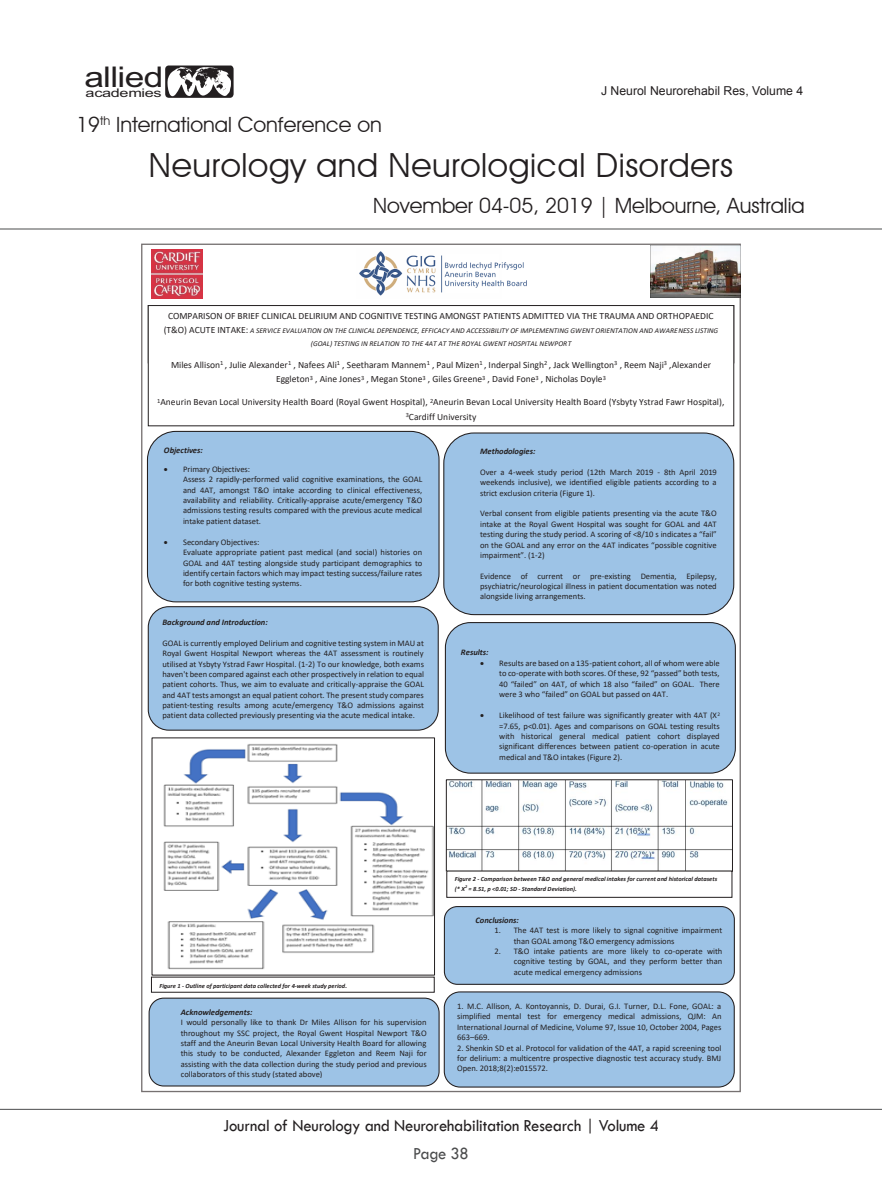
<style>
.page{position:relative;width:882px;height:1197px;background:#fff}
.page>*{position:absolute;margin:0;border:0;box-sizing:border-box;transform-origin:0 0}
.t1{font:33.25px "Avant Garde IT Cby BT";letter-spacing:.02em;color:#231f20}
.t2{font:28.53px "Arial";letter-spacing:-.02em;color:#231f20;scale:1.24 1}
.t3{font:21px "Avant Garde IT Cby BT";color:#231f20}
.t4{font:17.5px "Tw Cen";letter-spacing:-.01em;color:#231f20;scale:.95 1}
.t5{font:17.5px "Tw Cen";letter-spacing:-.02em;color:#4b4c4d;scale:.95 1}
.t6{font:12.25px "Arial";color:#231f20}
.t7{font:11.9px "Arial";letter-spacing:-.02em;color:#231f20;scale:1.36 1}
.t8{font:9.62px/14.5px "Calibri";color:#231f20;text-align:center}
.t9{font:8.58px/10.3px "Calibri";letter-spacing:-.005em;color:#231f20;text-align:justify}
.t10{font:italic 700 8.58px "Calibri";letter-spacing:-.005em;color:#231f20}
.t11{font:italic 7.35px/12.6px "Calibri";letter-spacing:.005em;color:#231f20;text-align:center}
.t12{font:italic 700 6.3px/9.6px "Calibri";letter-spacing:-.005em;color:#231f20}
.s1{font-style:normal;font-size:9.62px}
.s2{font-weight:700;font-style:italic}
</style>
<div class="page">
<svg style="left:165px;top:65px;width:69px;height:33px"></svg>
<hr style="left:0;top:229px;width:882px;height:1px;background:#4b4c4d">
<hr style="left:0;top:1109px;width:882px;height:1px;background:#4b4c4d">
<img style="left:650px;top:246px;width:90px;height:52px">
<img style="left:448px;top:781px;width:283px;height:89px">
<div style="left:446px;top:779px;width:287px;height:93px;border:1px solid #231f20"></div>
<img style="left:359px;top:251px;width:168px;height:45px">
<img style="left:163px;top:744px;width:270px;height:226px">
<div style="left:147px;top:431px;width:293px;height:171px;background:#9dc3e6;border:1px solid #231f20;border-radius:28px"></div>
<div style="left:151px;top:977px;width:284px;height:16px;border:1px solid #231f20"></div>
<div style="left:446px;top:871px;width:286px;height:27px;border:1px solid #231f20"></div>
<img style="left:151px;top:249px;width:51px;height:49px">
<div style="left:148px;top:305px;width:586px;height:121px;border:1px solid #231f20"></div>
<div style="left:443px;top:432px;width:291px;height:183px;background:#9dc3e6;border:1px solid #231f20;border-radius:30px"></div>
<div style="left:148px;top:606px;width:291px;height:125px;background:#9dc3e6;border:1px solid #231f20;border-radius:21px"></div>
<div style="left:445px;top:622px;width:291px;height:152px;background:#9dc3e6;border:1px solid #231f20;border-radius:25px"></div>
<div style="left:444px;top:906px;width:291px;height:79px;background:#9dc3e6;border:1px solid #231f20;border-radius:13px"></div>
<div style="left:444px;top:991px;width:291px;height:97px;background:#9dc3e6;border:1px solid #231f20;border-radius:16px"></div>
<div style="left:149px;top:998px;width:291px;height:89px;background:#9dc3e6;border:1px solid #231f20;border-radius:15px"></div>
<h2 class="t2" style="left:84px;top:58px;width:65px">allied</h2>
<h3 class="t7" style="left:86px;top:85px;width:57px">academies</h3>
<h3 class="t3" style="left:76px;top:112px;width:307px">19<sup>th</sup> International Conference on</h3>
<h3 class="t6" style="left:601px;top:82px;width:204px">J Neurol Neurorehabil Res, Volume 4</h3>
<h1 class="t1" style="left:149px;top:145px;width:586px">Neurology and Neurological Disorders</h1>
<h3 class="t3" style="left:373px;top:193px;width:433px">November 04-05, 2019 | Melbourne, Australia</h3>
<p class="t8" style="left:168px;top:308px;width:547px">COMPARISON OF BRIEF CLINICAL DELIRIUM AND COGNITIVE TESTING AMONGST PATIENTS ADMITTED VIA THE TRAUMA AND ORTHOPAEDIC</p>
<p class="t11" style="left:164px;top:324px;width:556px"><span class="s1">(T&amp;O) ACUTE INTAKE:</span> A SERVICE EVALUATION ON THE CLINICAL DEPENDENCE, EFFICACY AND ACCESSIBILITY OF IMPLEMENTING GWENT ORIENTATION AND AWARENESS LISTING (GOAL) TESTING IN RELATION TO THE 4AT AT THE ROYAL GWENT HOSPITAL NEWPORT</p>
<p class="t8" style="left:171px;top:357px;width:542px">Miles Allison<sup>1</sup> , Julie Alexander<sup>1</sup> , Nafees Ali<sup>1</sup> , Seetharam Mannem<sup>1</sup> , Paul Mizen<sup>1</sup> , Inderpal Singh<sup>2</sup> , Jack Wellington<sup>3</sup> , Reem Naji<sup>3</sup> ,Alexander<br>Eggleton<sup>3</sup> , Aine Jones<sup>3</sup> , Megan Stone<sup>3</sup> , Giles Greene<sup>3</sup> , David Fone<sup>3</sup> , Nicholas Doyle<sup>3</sup></p>
<p class="t8" style="left:157px;top:395px;width:569px"><sup>1</sup>Aneurin Bevan Local University Health Board (Royal Gwent Hospital), <sup>2</sup>Aneurin Bevan Local University Health Board (Ysbyty Ystrad Fawr Hospital),<br><sup>3</sup>Cardiff University</p>
<p class="t10" style="left:480px;top:445px;width:57px">Methodologies:</p>
<p class="t9" style="left:480px;top:467px;width:238px">Over a 4-week study period (12th March 2019 - 8th April 2019 weekends inclusive), we identified eligible patients according to a strict exclusion criteria (Figure 1).</p>
<p class="t9" style="left:480px;top:508px;width:238px">Verbal consent from eligible patients presenting via the acute T&amp;O intake at the Royal Gwent Hospital was sought for GOAL and 4AT testing during the study period. A scoring of &lt;8/10 s indicates a “fail” on the GOAL and any error on the 4AT indicates “possible cognitive impairment”. (1-2)</p>
<p class="t9" style="left:480px;top:571px;width:238px">Evidence of current or pre-existing Dementia, Epilepsy, psychiatric/neurological illness in patient documentation was noted alongside living arrangements.</p>
<p class="t10" style="left:162px;top:616px;width:107px">Background and Introduction:</p>
<p class="t9" style="left:162px;top:638px;width:263px">GOAL is currently employed Delirium and cognitive testing system in MAU at Royal Gwent Hospital Newport whereas the 4AT assessment is routinely utilised at Ysbyty Ystrad Fawr Hospital. (1-2) To our knowledge, both exams haven't been compared against each other prospectively in relation to equal patient cohorts. Thus, we aim to evaluate and critically-appraise the GOAL and 4AT tests amongst an equal patient cohort. The present study compares patient-testing results among acute/emergency T&amp;O admissions against patient data collected previously presenting via the acute medical intake.</p>
<p class="t10" style="left:461px;top:646px;width:29px">Results:</p>
<p class="t10" style="left:164px;top:444px;width:40px">Objectives:</p>
<p class="t9" style="left:183px;top:464px;width:241px;text-align:left;text-indent:-19px">• Primary Objectives:<br>Assess 2 rapidly-performed valid cognitive examinations, the GOAL and 4AT, amongst T&amp;O intake according to clinical effectiveness, availability and reliability. Critically-appraise acute/emergency T&amp;O admissions testing results compared with the previous acute medical intake patient dataset.</p>
<p class="t9" style="left:183px;top:537px;width:241px;text-align:left;text-indent:-19px">• Secondary Objectives:<br>Evaluate appropriate patient past medical (and social) histories on GOAL and 4AT testing alongside study participant demographics to identify certain factors which may impact testing success/failure rates for both cognitive testing systems.</p>
<p class="t9" style="left:499px;top:658px;width:222px;text-indent:-19px">• Results are based on a 135-patient cohort, all of whom were able to co-operate with both scores. Of these, 92 “passed” both tests, 40 “failed” on 4AT, of which 18 also “failed” on GOAL. There were 3 who “failed” on GOAL but passed on 4AT.</p>
<p class="t9" style="left:499px;top:710px;width:222px;text-indent:-19px">• Likelihood of test failure was significantly greater with 4AT (Х<sup>2 </sup>=7.65, p&lt;0.01). Ages and comparisons on GOAL testing results with historical general medical patient cohort displayed significant differences between patient co-operation in acute medical and T&amp;O intakes (Figure 2).</p>
<p class="t12" style="left:159px;top:980px;width:189px">Figure 1 - Outline of participant data collected for 4-week study period.</p>
<p class="t9" style="left:181px;top:1007px;width:247px;text-align:left"><span class="s2">Acknowledgements:<br></span>I would personally like to thank Dr Miles Allison for his supervision throughout my SSC project, the Royal Gwent Hospital Newport T&amp;O staff and the Aneurin Bevan Local University Health Board for allowing this study to be conducted, Alexander Eggleton and Reem Naji for assisting with the data collection during the study period and previous collaborators of this study (stated above)</p>
<p class="t12" style="left:455px;top:874px;width:264px">Figure 2 - Comparison between T&amp;O and general medical intakes for current and historical datasets (* Х<sup>2</sup> = 8.51, p &lt;0.01; SD - Standard Deviation).</p>
<p class="t10" style="left:476px;top:914px;width:45px">Conclusions:</p>
<p class="t9" style="left:514px;top:925px;width:210px;text-indent:-19px">1. The 4AT test is more likely to signal cognitive impairment than GOAL among T&amp;O emergency admissions</p>
<p class="t9" style="left:514px;top:946px;width:210px;text-indent:-19px">2. T&amp;O intake patients are more likely to co-operate with cognitive testing by GOAL, and they perform better than acute medical emergency admissions</p>
<p class="t9" style="left:457px;top:1001px;width:266px">1. M.C. Allison, A. Kontoyannis, D. Durai, G.I. Turner, D.L. Fone, GOAL: a simplified mental test for emergency medical admissions, QJM: An International Journal of Medicine, Volume 97, Issue 10, October 2004, Pages 663–669.</p>
<p class="t9" style="left:457px;top:1042px;width:266px">2. Shenkin SD et al. Protocol for validation of the 4AT, a rapid screening tool for delirium: a multicentre prospective diagnostic test accuracy study. BMJ Open. 2018;8(2):e015572.</p>
<h3 class="t4" style="left:223px;top:1115px;width:460px">Journal of Neurology and Neurorehabilitation Research | Volume 4</h3>
<h3 class="t5" style="left:413px;top:1143px;width:60px">Page 38</h3>
</div>
